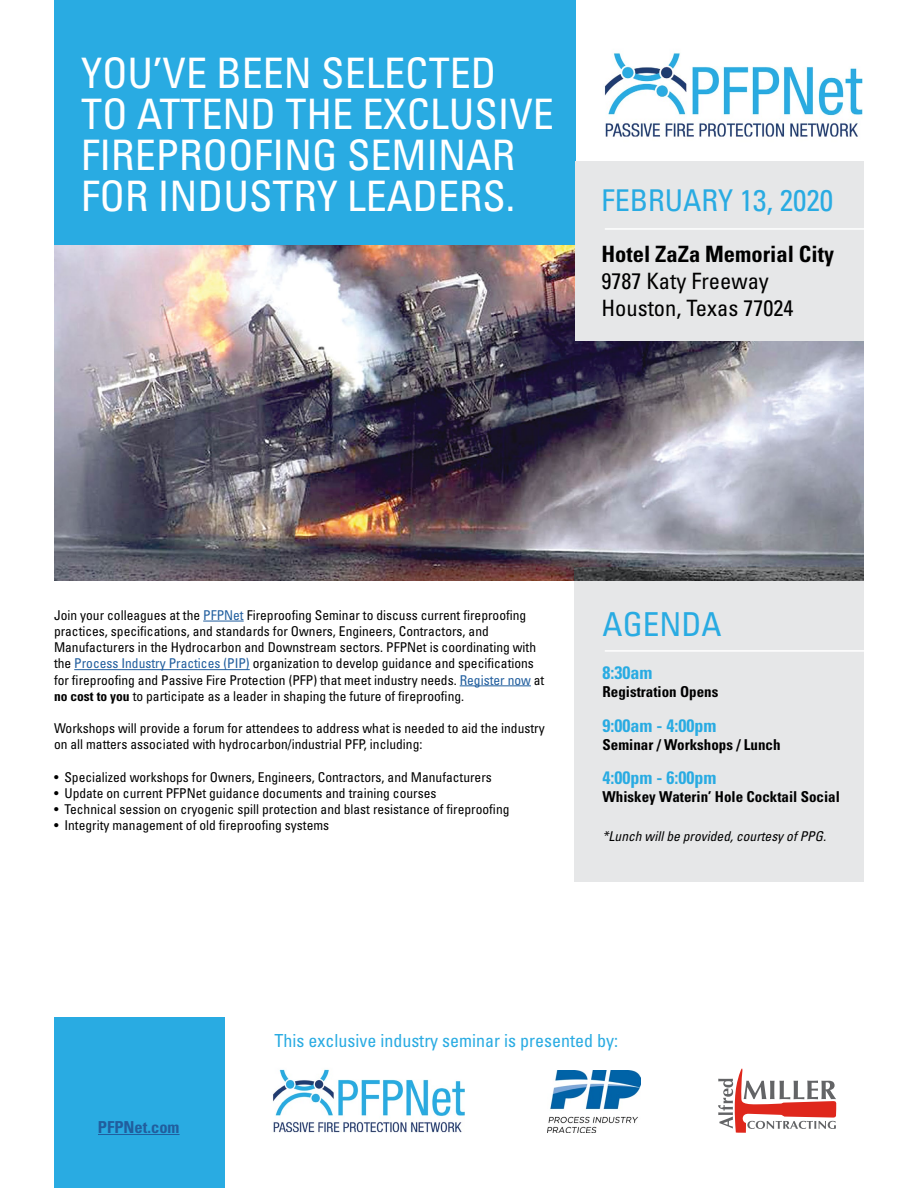
<style>
.page{position:relative;width:918px;height:1188px;background:#fff}
.page>*{position:absolute;margin:0;border:0;box-sizing:border-box;transform-origin:0 0}
.t1{font:condensed 42px/40.8px "Univers";color:#fff}
.t2{font:condensed 33px "Univers";color:#29abe2}
.t3{font:condensed 30px "Univers";color:#29abe2}
.t4{font:condensed 22.5px/27px "Univers";color:#000}
.t5{font:700 condensed 22.5px "Univers";color:#000}
.t6{font:condensed 18px "Univers";color:#29abe2}
.t7{font:700 condensed 18px "Univers";color:#29abe2}
.t8{font:700 condensed 16.5px "Univers";color:#215e9e}
.t9{font:700 condensed 15px "Univers";color:#000}
.t10{font:condensed 13.5px/16.2px "Univers";color:#000}
.t11{font:italic condensed 13.5px "Univers";color:#000}
.s1{color:#215e9e}
.s2{font-weight:700}
</style>
<div class="page">
<div style="left:54px;top:1017px;width:171px;height:171px;background:#29abe2"></div>
<div style="left:575px;top:567px;width:289px;height:315px;background:#e6e7e8"></div>
<img style="left:54px;top:244px;width:810px;height:336px">
<div style="left:54px;top:0;width:522px;height:244px;background:#29abe2"></div>
<hr style="left:203px;top:621px;width:41px;height:1px;background:#215e9e">
<hr style="left:74px;top:669px;width:176px;height:1px;background:#215e9e">
<hr style="left:460px;top:685px;width:71px;height:1px;background:#215e9e">
<div style="left:576px;top:161px;width:288px;height:180px;background:#e6e7e8"></div>
<img style="left:273px;top:1069px;width:192px;height:64px">
<img style="left:604px;top:53px;width:259px;height:84px">
<img style="left:548px;top:1071px;width:92px;height:62px">
<svg style="left:718px;top:1068px;width:118px;height:65px"></svg>
<hr style="left:605px;top:228px;width:280px;height:2px;background:#fff">
<hr style="left:605px;top:650px;width:280px;height:2px;background:#fff">
<hr style="left:98px;top:1134px;width:82px;height:1px;background:#215e9e">
<h1 class="t1" style="left:81px;top:52px;width:474px">YOU’VE BEEN SELECTED<br>TO ATTEND THE EXCLUSIVE<br>FIREPROOFING SEMINAR<br>FOR INDUSTRY LEADERS.</h1>
<h3 class="t3" style="left:602px;top:182px;width:233px">FEBRUARY 13, 2020</h3>
<h3 class="t5" style="left:602px;top:240px;width:234px">Hotel ZaZa Memorial City</h3>
<h3 class="t4" style="left:602px;top:267px;width:193px">9787 Katy Freeway<br>Houston, Texas 77024</h3>
<p class="t10" style="left:54px;top:607px;width:492px">Join your colleagues at the <span class="s1">PFPNet</span> Fireproofing Seminar to discuss current fireproofing practices, specifications, and standards for Owners, Engineers, Contractors, and Manufacturers in the Hydrocarbon and Downstream sectors. PFPNet is coordinating with the <span class="s1">Process Industry Practices (PIP)</span> organization to develop guidance and specifications for fireproofing and Passive Fire Protection (PFP) that meet industry needs. <span class="s1">Register now</span> at <span class="s2">no cost to you</span> to participate as a leader in shaping the future of fireproofing.</p>
<p class="t10" style="left:54px;top:720px;width:492px">Workshops will provide a forum for attendees to address what is needed to aid the industry on all matters associated with hydrocarbon/industrial PFP, including:</p>
<p class="t10" style="left:54px;top:769px;width:439px">• Specialized workshops for Owners, Engineers, Contractors, and Manufacturers</p>
<p class="t10" style="left:54px;top:785px;width:384px">• Update on current PFPNet guidance documents and training courses</p>
<p class="t10" style="left:54px;top:801px;width:457px">• Technical session on cryogenic spill protection and blast resistance of fireproofing</p>
<p class="t10" style="left:54px;top:817px;width:277px">• Integrity management of old fireproofing systems</p>
<h2 class="t2" style="left:603px;top:603px;width:121px">AGENDA</h2>
<h3 class="t7" style="left:603px;top:662px;width:51px">8:30am</h3>
<p class="t9" style="left:603px;top:683px;width:117px">Registration Opens</p>
<h3 class="t7" style="left:603px;top:714px;width:115px">9:00am - 4:00pm</h3>
<p class="t9" style="left:603px;top:735px;width:179px">Seminar / Workshops / Lunch</p>
<h3 class="t7" style="left:603px;top:767px;width:115px">4:00pm - 6:00pm</h3>
<p class="t9" style="left:603px;top:788px;width:239px">Whiskey Waterin’ Hole Cocktail Social</p>
<p class="t11" style="left:603px;top:827px;width:225px">*Lunch will be provided, courtesy of PPG.</p>
<p class="t8" style="left:98px;top:1117px;width:83px">PFPNet.com</p>
<h3 class="t6" style="left:274px;top:1029px;width:345px">This exclusive industry seminar is presented by:</h3>
</div>
